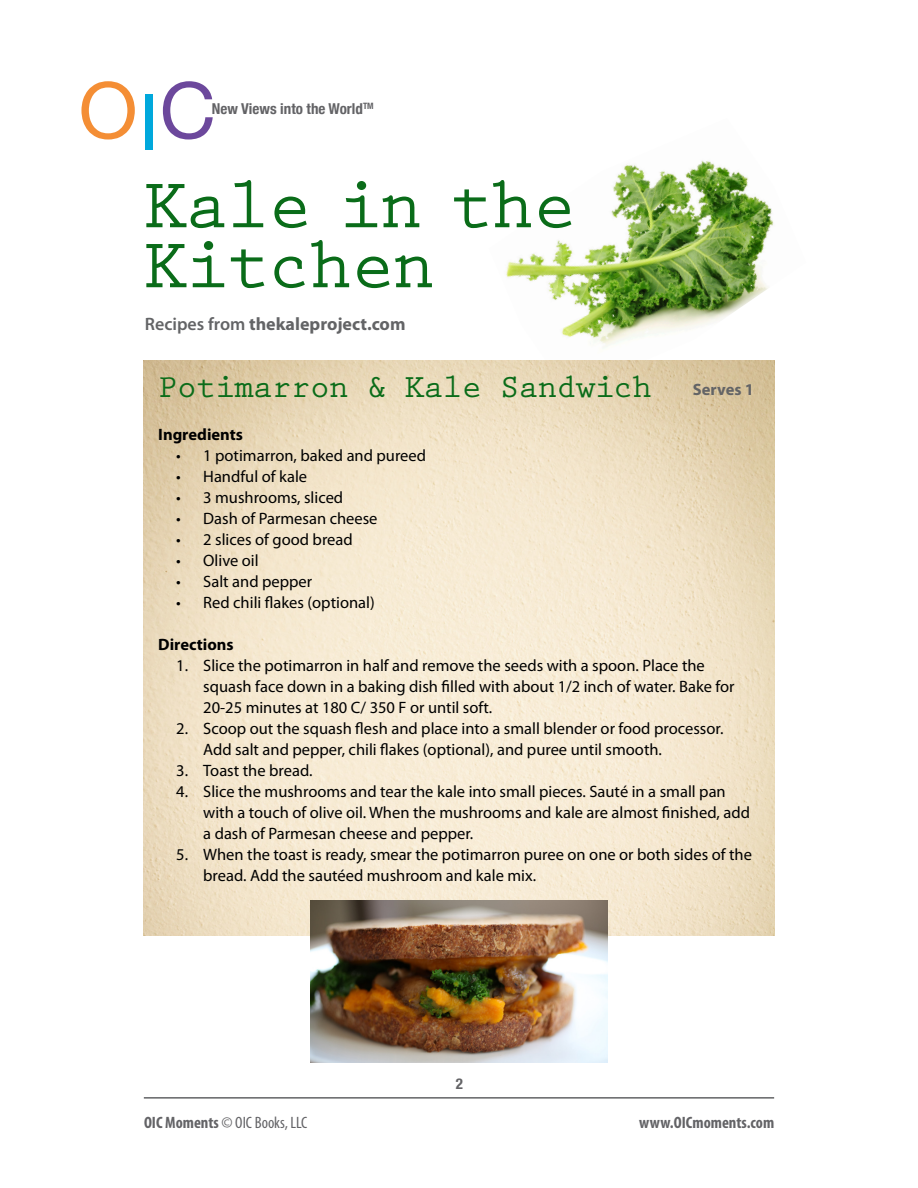
<style>
.page{position:relative;width:918px;height:1188px;background:#fff}
.page>*{position:absolute;margin:0;border:0;box-sizing:border-box;transform-origin:0 0}
.t1{font:78px "Helvetica Neue";color:#f48e35}
.t2{font:700 72px/60px "Prestige Elite Std";letter-spacing:-.025em;color:#0a6c19}
.t3{font:700 33px "Prestige Elite Std";letter-spacing:-.025em;color:#0a6c19}
.t4{font:700 18px "Myriad Pro";color:#636466}
.t5{font:16.5px/21px "Myriad Pro";color:#000}
.t6{font:condensed 16.5px "Myriad Pro";color:#636366}
.t7{font:700 16.5px "Myriad Pro";color:#000}
.t8{font:700 condensed 16.5px "Myriad Pro";color:#636366}
.t9{font:700 16.5px "Myriad Pro";color:#636466}
.t10{font:700 condensed 15px "Helvetica Neue";color:#636366}
.s1{color:#00a8dc}
.s2{color:#6c489c}
.s3{font-weight:600}
.s4{font-weight:700}
</style>
<div class="page">
<hr style="left:144px;top:1097px;width:630px;height:2px;background:#636466">
<img style="left:506px;top:160px;width:269px;height:233px">
<img style="left:144px;top:360px;width:630px;height:576px">
<img style="left:310px;top:900px;width:298px;height:163px">
<p class="t1" style="left:78px;top:54px;width:139px">O<span class="s1">I</span><span class="s2">C</span></p>
<p class="t10" style="left:212px;top:97px;width:163px">New Views into the World<sup>TM</sup></p>
<p class="t2" style="left:144px;top:177px;width:433px">Kale in the<br>Kitchen</p>
<p class="t4" style="left:145px;top:312px;width:262px"><span class="s3">Recipes from</span> thekaleproject.com</p>
<p class="t3" style="left:158px;top:369px;width:496px">Potimarron &amp; Kale Sandwich</p>
<p class="t9" style="left:693px;top:379px;width:63px">Serves 1</p>
<p class="t7" style="left:158px;top:424px;width:86px">Ingredients</p>
<p class="t5" style="left:176px;top:445px;width:251px">• 1 potimarron, baked and pureed</p>
<p class="t5" style="left:176px;top:466px;width:132px">• Handful of kale</p>
<p class="t5" style="left:176px;top:487px;width:169px">• 3 mushrooms, sliced</p>
<p class="t5" style="left:176px;top:508px;width:203px">• Dash of Parmesan cheese</p>
<p class="t5" style="left:176px;top:529px;width:178px">• 2 slices of good bread</p>
<p class="t5" style="left:176px;top:550px;width:84px">• Olive oil</p>
<p class="t5" style="left:176px;top:571px;width:137px">• Salt and pepper</p>
<p class="t5" style="left:176px;top:592px;width:200px">• Red chili flakes (optional)</p>
<p class="t7" style="left:158px;top:634px;width:77px">Directions</p>
<p class="t5" style="left:203px;top:655px;width:533px;text-indent:-27px">1. Slice the potimarron in half and remove the seeds with a spoon. Place the squash face down in a baking dish filled with about 1/2 inch of water. Bake for<br>20-25 minutes at 180 C/ 350 F or until soft.</p>
<p class="t5" style="left:203px;top:718px;width:522px;text-indent:-27px">2. Scoop out the squash flesh and place into a small blender or food processor.<br>Add salt and pepper, chili flakes (optional), and puree until smooth.</p>
<p class="t5" style="left:176px;top:760px;width:138px">3. Toast the bread.</p>
<p class="t5" style="left:203px;top:781px;width:548px;text-indent:-27px">4. Slice the mushrooms and tear the kale into small pieces. Sauté in a small pan with a touch of olive oil. When the mushrooms and kale are almost finished, add a dash of Parmesan cheese and pepper.</p>
<p class="t5" style="left:203px;top:844px;width:550px;text-indent:-27px">5. When the toast is ready, smear the potimarron puree on one or both sides of the bread. Add the sautéed mushroom and kale mix.</p>
<p class="t10" style="left:456px;top:1071px;width:9px">2</p>
<p class="t6" style="left:144px;top:1113px;width:165px"><span class="s4">OIC Moments</span> © OIC Books, LLC</p>
<p class="t8" style="left:639px;top:1112px;width:137px">www.OICmoments.com</p>
</div>
